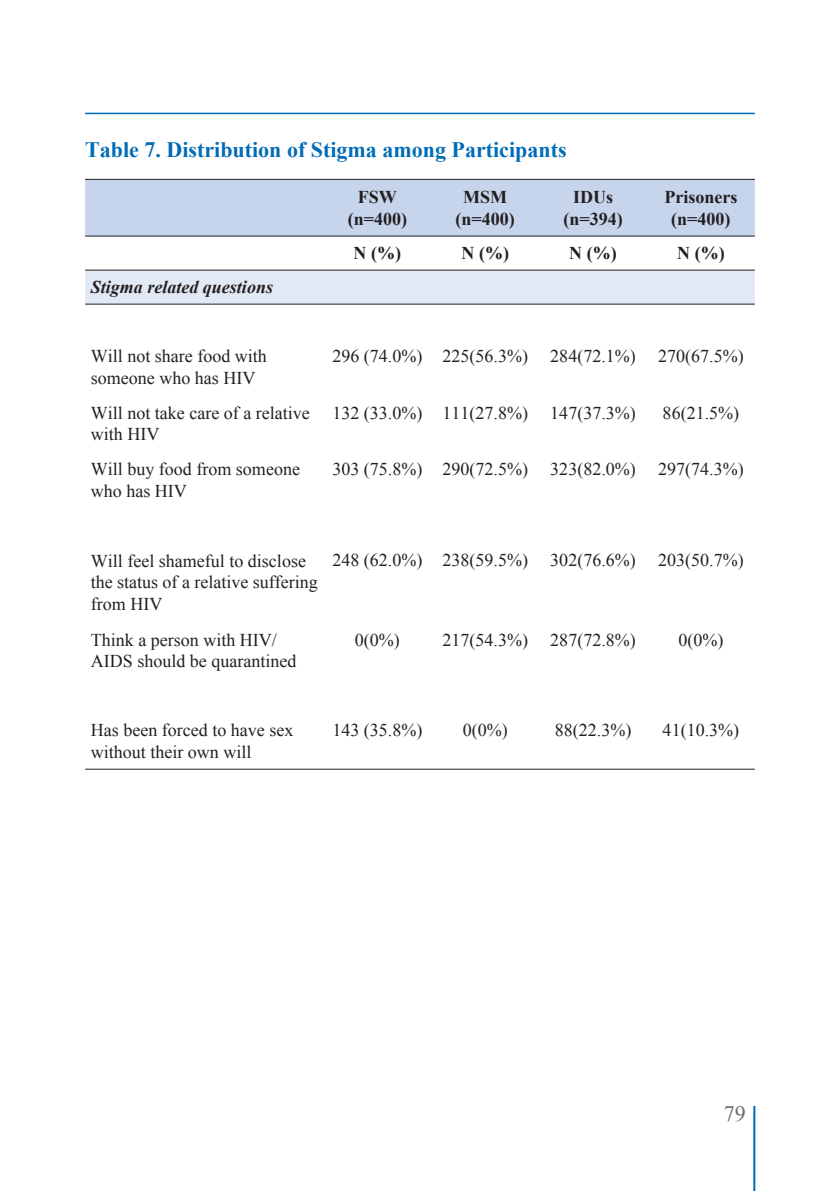
<style>
.page{position:relative;width:840px;height:1191px;background:#fff}
.page>*{position:absolute;margin:0;border:0;box-sizing:border-box;transform-origin:0 0}
.t1{font:700 22px "Times New Roman";color:#006cb7}
.t2{font:22px "Times New Roman";color:#6c6d70}
.t3{font:18px/21.6px "Times New Roman";color:#231f20}
.t4{font:700 18px/21.6px "Times New Roman";color:#231f20;text-align:center}
.t5{font:italic 700 18px "Times New Roman";color:#231f20}
</style>
<div class="page">
<hr style="left:85px;top:113px;width:669px;height:1px;background:#006cb7">
<hr style="left:753px;top:1106px;width:2px;height:85px;background:#006cb7">
<div style="left:85px;top:180px;width:669px;height:56px;background:#c6d4ec"></div>
<div style="left:85px;top:271px;width:669px;height:33px;background:#e1e9f5"></div>
<hr style="left:85px;top:270px;width:669px;height:1px;background:#231f20">
<hr style="left:85px;top:304px;width:669px;height:1px;background:#231f20">
<hr style="left:85px;top:768px;width:669px;height:1px;background:#231f20">
<hr style="left:85px;top:179px;width:669px;height:1px;background:#231f20">
<hr style="left:85px;top:236px;width:669px;height:1px;background:#231f20">
<p class="t1" style="left:85px;top:137px;width:482px">Table 7. Distribution of Stigma among Participants</p>
<p class="t4" style="left:347px;top:186px;width:61px">FSW (n=400)</p>
<p class="t4" style="left:455px;top:186px;width:61px">MSM (n=400)</p>
<p class="t4" style="left:563px;top:186px;width:61px">IDUs (n=394)</p>
<p class="t4" style="left:664px;top:186px;width:74px">Prisoners (n=400)</p>
<p class="t4" style="left:353px;top:242px;width:49px">N (%)</p>
<p class="t4" style="left:461px;top:242px;width:49px">N (%)</p>
<p class="t4" style="left:569px;top:242px;width:49px">N (%)</p>
<p class="t4" style="left:676px;top:242px;width:49px">N (%)</p>
<p class="t5" style="left:91px;top:277px;width:184px">Stigma related questions</p>
<p class="t3" style="left:91px;top:345px;width:177px">Will not share food with someone who has HIV</p>
<p class="t3" style="left:332px;top:345px;width:412px">296 (74.0%) 225(56.3%) 284(72.1%) 270(67.5%)</p>
<p class="t3" style="left:91px;top:402px;width:220px">Will not take care of a relative with HIV</p>
<p class="t3" style="left:332px;top:402px;width:305px">132 (33.0%) 111(27.8%) 147(37.3%)</p>
<p class="t3" style="left:662px;top:402px;width:78px">86(21.5%)</p>
<p class="t3" style="left:91px;top:458px;width:210px">Will buy food from someone who has HIV</p>
<p class="t3" style="left:332px;top:458px;width:412px">303 (75.8%) 290(72.5%) 323(82.0%) 297(74.3%)</p>
<p class="t3" style="left:91px;top:550px;width:228px">Will feel shameful to disclose the status of a relative suffering from HIV</p>
<p class="t3" style="left:332px;top:549px;width:412px">248 (62.0%) 238(59.5%) 302(76.6%) 203(50.7%)</p>
<p class="t3" style="left:91px;top:628px;width:207px">Think a person with HIV/<br>AIDS should be quarantined</p>
<p class="t3" style="left:355px;top:628px;width:46px">0(0%)</p>
<p class="t3" style="left:442px;top:628px;width:195px">217(54.3%) 287(72.8%)</p>
<p class="t3" style="left:678px;top:628px;width:46px">0(0%)</p>
<p class="t3" style="left:91px;top:719px;width:204px">Has been forced to have sex without their own will</p>
<p class="t3" style="left:332px;top:719px;width:91px">143 (35.8%)</p>
<p class="t3" style="left:462px;top:719px;width:46px">0(0%)</p>
<p class="t3" style="left:554px;top:719px;width:78px">88(22.3%)</p>
<p class="t3" style="left:662px;top:719px;width:78px">41(10.3%)</p>
<p class="t2" style="left:723px;top:1101px;width:23px">79</p>
</div>
